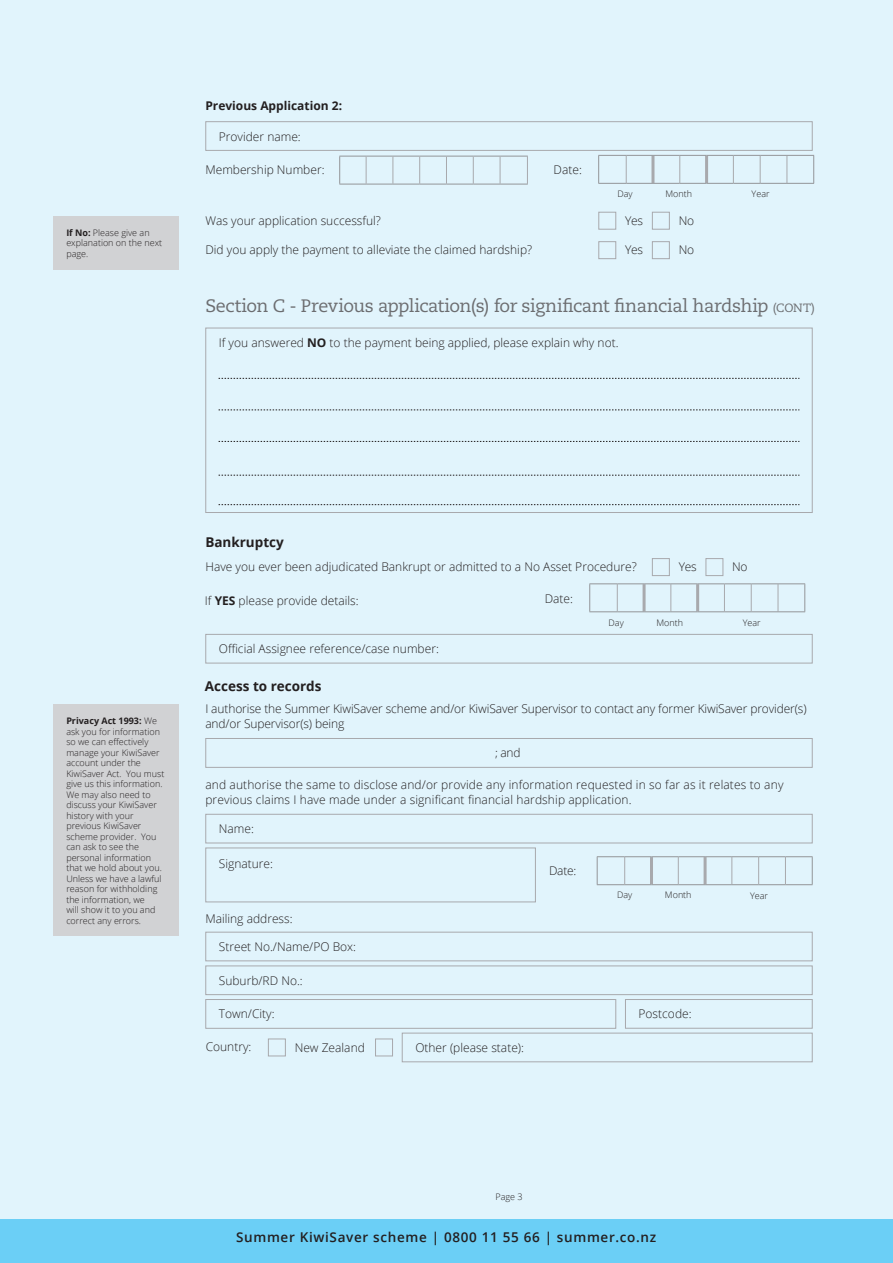
<style>
.page{position:relative;width:893px;height:1263px;background:#fff}
.page>*{position:absolute;margin:0;border:0;box-sizing:border-box;transform-origin:0 0}
.Section_Heading{font:18px "Caecilia LT Std";letter-spacing:-.025em;color:#6c6d70}
.t1{font:600 13.5px "Open Sans";letter-spacing:.05em;color:#231f20}
.SubHeading{font:700 13.5px "Open Sans";color:#231f20}
.Text{font:300 12px/15px "Open Sans";color:#231f20}
.Text-2{font:700 12px "Open Sans";color:#231f20}
.Small_print{font:300 12px "Open Sans";color:#231f20}
.Small_print-2{font:300 9px/10.5px "Open Sans";color:#231f20}
.s1{font-weight:700}
.s2{font-size:12px}
</style>
<div class="page">
<div style="left:0;top:1219px;width:893px;height:44px;background:#6bcff6"></div>
<div style="left:0;top:0;width:893px;height:1219px;background:#e1f4fc"></div>
<div style="left:205px;top:328px;width:608px;height:185px;border:1px solid #a8a9ad"></div>
<div style="left:205px;top:634px;width:608px;height:29px;border:1px solid #a8a9ad"></div>
<svg style="left:589px;top:583px;width:216px;height:29px"></svg>
<svg style="left:219px;top:378px;width:580px;height:1px"></svg>
<svg style="left:219px;top:441px;width:580px;height:1px"></svg>
<svg style="left:219px;top:475px;width:580px;height:1px"></svg>
<svg style="left:219px;top:504px;width:580px;height:1px"></svg>
<svg style="left:219px;top:410px;width:580px;height:1px"></svg>
<div style="left:652px;top:558px;width:18px;height:18px;border:1px solid #a8a9ad"></div>
<div style="left:706px;top:558px;width:17px;height:18px;border:1px solid #a8a9ad"></div>
<div style="left:205px;top:738px;width:608px;height:30px;border:1px solid #a8a9ad"></div>
<div style="left:54px;top:704px;width:125px;height:232px;background:#d1d2d4"></div>
<div style="left:205px;top:814px;width:608px;height:29px;border:1px solid #a8a9ad"></div>
<div style="left:205px;top:932px;width:608px;height:29px;border:1px solid #a8a9ad"></div>
<div style="left:205px;top:965px;width:608px;height:30px;border:1px solid #a8a9ad"></div>
<div style="left:205px;top:999px;width:411px;height:30px;border:1px solid #a8a9ad"></div>
<div style="left:625px;top:999px;width:188px;height:29px;border:1px solid #a8a9ad"></div>
<div style="left:402px;top:1033px;width:411px;height:29px;border:1px solid #a8a9ad"></div>
<div style="left:268px;top:1038px;width:18px;height:18px;border:1px solid #a8a9ad"></div>
<div style="left:375px;top:1038px;width:18px;height:18px;border:1px solid #a8a9ad"></div>
<svg style="left:597px;top:856px;width:216px;height:29px"></svg>
<div style="left:205px;top:847px;width:331px;height:55px;border:1px solid #a8a9ad"></div>
<div style="left:54px;top:216px;width:125px;height:53px;background:#d1d2d4"></div>
<div style="left:205px;top:121px;width:608px;height:30px;border:1px solid #a8a9ad"></div>
<svg style="left:598px;top:155px;width:216px;height:29px"></svg>
<svg style="left:339px;top:156px;width:189px;height:29px"></svg>
<div style="left:598px;top:212px;width:18px;height:18px;border:1px solid #a8a9ad"></div>
<div style="left:598px;top:241px;width:18px;height:18px;border:1px solid #a8a9ad"></div>
<div style="left:652px;top:212px;width:18px;height:18px;border:1px solid #a8a9ad"></div>
<div style="left:652px;top:241px;width:18px;height:18px;border:1px solid #a8a9ad"></div>
<p class="Small_print-2" style="left:66px;top:227px;width:97px"><span class="s1">If No:</span> Please give an explanation on the next page.</p>
<p class="Text-2" style="left:205px;top:97px;width:138px">Previous Application 2:</p>
<p class="Text" style="left:219px;top:128px;width:83px">Provider name:</p>
<p class="Text" style="left:205px;top:162px;width:121px">Membership Number:</p>
<p class="Text" style="left:554px;top:162px;width:30px">Date:</p>
<p class="Text" style="left:205px;top:212px;width:177px">Was your application successful?</p>
<p class="Text" style="left:205px;top:242px;width:328px">Did you apply the payment to alleviate the claimed hardship?</p>
<p class="Small_print-2" style="left:617px;top:188px;width:17px">Day</p>
<p class="Small_print-2" style="left:665px;top:188px;width:28px">Month</p>
<p class="Small_print-2" style="left:752px;top:188px;width:19px">Year</p>
<p class="Text" style="left:625px;top:213px;width:19px">Yes</p>
<p class="Text" style="left:625px;top:242px;width:19px">Yes</p>
<p class="Text" style="left:679px;top:213px;width:17px">No</p>
<p class="Text" style="left:679px;top:242px;width:17px">No</p>
<p class="Section_Heading" style="left:205px;top:295px;width:611px">Section C - Previous application(s) for significant financial hardship <span class="s2">(CONT)</span></p>
<p class="Text" style="left:219px;top:335px;width:401px">If you answered <span class="s1">NO</span> to the payment being applied, please explain why not.</p>
<p class="Small_print-2" style="left:66px;top:715px;width:100px"><span class="s1">Privacy Act 1993:</span> We ask you for information so we can effectively manage your KiwiSaver account under the<br>KiwiSaver Act. You must give us this information.<br>We may also need to discuss your KiwiSaver history with your previous KiwiSaver scheme provider. You can ask to see the personal information that we hold about you.<br>Unless we have a lawful reason for withholding the information, we<br>will show it to you and correct any errors.</p>
<p class="SubHeading" style="left:205px;top:532px;width:80px">Bankruptcy</p>
<p class="Text" style="left:205px;top:559px;width:433px">Have you ever been adjudicated Bankrupt or admitted to a No Asset Procedure?</p>
<p class="Text" style="left:205px;top:592px;width:155px">If <span class="s1">YES</span> please provide details:</p>
<p class="Text" style="left:545px;top:591px;width:30px">Date:</p>
<p class="Text" style="left:679px;top:559px;width:19px">Yes</p>
<p class="Text" style="left:732px;top:559px;width:17px">No</p>
<p class="Text" style="left:219px;top:641px;width:221px">Official Assignee reference/case number:</p>
<p class="Small_print-2" style="left:608px;top:617px;width:17px">Day</p>
<p class="Small_print-2" style="left:656px;top:617px;width:28px">Month</p>
<p class="Small_print-2" style="left:743px;top:617px;width:19px">Year</p>
<p class="SubHeading" style="left:205px;top:676px;width:118px">Access to records</p>
<p class="Text" style="left:205px;top:701px;width:603px">I authorise the Summer KiwiSaver scheme and/or KiwiSaver Supervisor to contact any former KiwiSaver provider(s) and/or Supervisor(s) being</p>
<p class="Text" style="left:495px;top:745px;width:27px">; and</p>
<p class="Text" style="left:205px;top:777px;width:580px">and authorise the same to disclose and/or provide any information requested in so far as it relates to any previous claims I have made under a significant financial hardship application.</p>
<p class="Text" style="left:219px;top:821px;width:37px">Name:</p>
<p class="Text" style="left:219px;top:855px;width:56px">Signature:</p>
<p class="Small_print" style="left:549px;top:862px;width:29px">Date:</p>
<p class="Text" style="left:205px;top:911px;width:89px">Mailing address:</p>
<p class="Small_print-2" style="left:617px;top:889px;width:17px">Day</p>
<p class="Small_print-2" style="left:665px;top:889px;width:28px">Month</p>
<p class="Small_print-2" style="left:750px;top:890px;width:19px">Year</p>
<p class="Text" style="left:219px;top:939px;width:139px">Street No./Name/PO Box:</p>
<p class="Text" style="left:219px;top:973px;width:85px">Suburb/RD No.:</p>
<p class="Text" style="left:219px;top:1006px;width:57px">Town/City:</p>
<p class="Text" style="left:639px;top:1006px;width:54px">Postcode:</p>
<p class="Text" style="left:206px;top:1039px;width:47px">Country:</p>
<p class="Text" style="left:295px;top:1040px;width:72px">New Zealand</p>
<p class="Text" style="left:415px;top:1040px;width:110px">Other (please state):</p>
<p class="Small_print-2" style="left:495px;top:1191px;width:29px">Page 3</p>
<p class="t1" style="left:236px;top:1227px;width:422px">Summer KiwiSaver scheme | 0800 11 55 66 | summer.co.nz</p>
</div>
